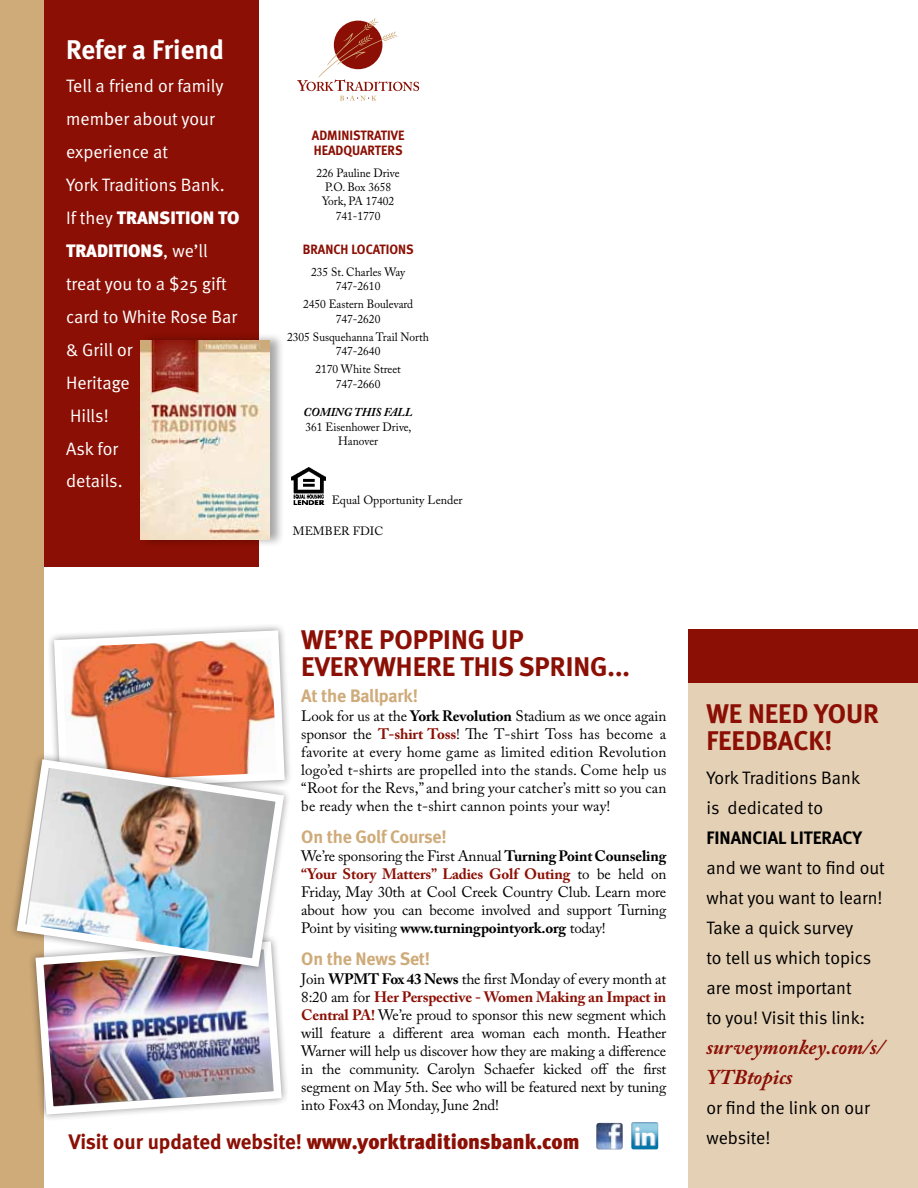
<style>
.page{position:relative;width:918px;height:1188px;background:#fff}
.page>*{position:absolute;margin:0;border:0;box-sizing:border-box;transform-origin:0 0}
.t1{font:700 27px/27px "Meta";color:#8b0f04}
.t2{font:700 27px "Meta";color:#fff}
.t3{font:900 21px "Meta";color:#8b0f04}
.t4{font:italic 700 21px/30px "Adobe Caslon Pro";color:#8b0f04}
.t5{font:18px/30px "Meta Normal";color:#000}
.t6{font:18px/33px "Meta Normal";color:#fff}
.t7{font:700 18px "Meta";letter-spacing:-.01em;color:#cfab7a}
.t8{font:900 18px/33px "Meta";color:#fff}
.t9{font:700 18px "Meta";color:#000}
.t10{font:15px/18px "Adobe Caslon Pro";letter-spacing:-.01em;color:#000;text-align:justify}
.t11{font:700 13.5px/15px "Meta";color:#8b0f04;scale:.95 1}
.t12{font:12px/14.4px "Adobe Caslon Pro";color:#000;text-align:center;scale:.95 1}
.t13{font:12px "Adobe Caslon Pro";color:#000}
.t14{font:italic 700 12px "Adobe Caslon Pro";color:#000;scale:.95 1}
.s1{font-family:"Meta Normal";font-weight:400}
.s2{font-weight:700}
.s3{font-weight:700;color:#8b0f04}
</style>
<div class="page">
<div style="left:688px;top:654px;width:230px;height:534px;background:#e4d0b5"></div>
<div style="left:688px;top:629px;width:230px;height:54px;background:#8b0f04"></div>
<svg style="left:297px;top:18px;width:122px;height:83px"></svg>
<div style="left:42px;top:0;width:217px;height:567px;background:#8b0f04"></div>
<img style="left:292px;top:468px;width:33px;height:36px">
<div style="left:0;top:0;width:43px;height:1188px;background:#cfab7a"></div>
<img style="left:596px;top:1123px;width:27px;height:27px">
<img style="left:631px;top:1122px;width:27px;height:27px">
<div style="left:28px;top:934px;width:262px;height:188px;background:#000;opacity:.45"></div>
<img style="left:32px;top:975px;width:254px;height:144px">
<svg style="left:50px;top:626px;width:239px;height:126px"></svg>
<div style="left:9px;top:752px;width:283px;height:223px;background:#000;opacity:.45"></div>
<img style="left:13px;top:755px;width:275px;height:216px">
<div style="left:140px;top:332px;width:145px;height:216px;background:#000;opacity:.35"></div>
<img style="left:141px;top:340px;width:129px;height:200px">
<h1 class="t2" style="left:66px;top:33px;width:159px">Refer a Friend</h1>
<p class="t6" style="left:66px;top:69px;width:160px">Tell a friend or family member about your experience at<br>York Traditions Bank.</p>
<p class="t8" style="left:66px;top:201px;width:175px"><span class="s1">If they</span> TRANSITION TO<br>TRADITIONS<span class="s1">, we’ll</span></p>
<p class="t6" style="left:66px;top:267px;width:173px">treat you to a $25 gift card to White Rose Bar &amp; Grill or<br>Heritage<br>Hills!<br>Ask for<br>details.</p>
<p class="t11" style="left:312px;top:127px;width:99px">ADMINISTRATIVE<br>HEADQUARTERS</p>
<p class="t12" style="left:317px;top:165px;width:89px">226 Pauline Drive<br>P.O. Box 3658<br>York, PA 17402<br>741-1770</p>
<p class="t11" style="left:303px;top:242px;width:118px">BRANCH LOCATIONS</p>
<p class="t12" style="left:311px;top:265px;width:100px">235 St. Charles Way<br>747-2610</p>
<p class="t12" style="left:303px;top:297px;width:118px">2450 Eastern Boulevard<br>747-2620</p>
<p class="t12" style="left:287px;top:329px;width:151px">2305 Susquehanna Trail North<br>747-2640</p>
<p class="t12" style="left:315px;top:362px;width:92px">2170 White Street<br>747-2660</p>
<p class="t14" style="left:304px;top:405px;width:116px">COMING THIS FALL</p>
<p class="t12" style="left:306px;top:419px;width:113px">361 Eisenhower Drive,<br>Hanover</p>
<p class="t13" style="left:332px;top:493px;width:133px">Equal Opportunity Lender</p>
<p class="t13" style="left:293px;top:524px;width:88px">member fdic</p>
<h1 class="t1" style="left:301px;top:626px;width:330px">WE’RE POPPING UP<br>EVERYWHERE THIS SPRING...</h1>
<p class="t7" style="left:301px;top:686px;width:118px">At the Ballpark!</p>
<p class="t10" style="left:301px;top:707px;width:367px">Look for us at the <span class="s2">York Revolution</span> Stadium as we once again sponsor the <span class="s3">T-shirt Toss</span>! The T-shirt Toss has become a favorite at every home game as limited edition Revolution logo’ed t-shirts are propelled into the stands. Come help us “Root for the Revs,” and bring your catcher’s mitt so you can be ready when the t-shirt cannon points your way!</p>
<p class="t7" style="left:301px;top:826px;width:147px">On the Golf Course!</p>
<p class="t10" style="left:301px;top:847px;width:367px">We’re sponsoring the First Annual <span class="s2">Turning Point Counseling </span><span class="s3">“Your Story Matters” Ladies Golf Outing</span> to be held on Friday, May 30th at Cool Creek Country Club. Learn more about how you can become involved and support Turning Point by visiting <span class="s2">www.turningpointyork.org</span> today!</p>
<p class="t7" style="left:301px;top:948px;width:130px">On the News Set!</p>
<p class="t10" style="left:301px;top:970px;width:367px">Join <span class="s2">WPMT Fox 43 News</span> the first Monday of every month at 8:20 am for <span class="s3">Her Perspective - Women Making an Impact in Central PA!</span> We’re proud to sponsor this new segment which will feature a different area woman each month. Heather Warner will help us discover how they are making a difference in the community. Carolyn Schaefer kicked off the first segment on May 5th. See who will be featured next by tuning into Fox43 on Monday, June 2nd!</p>
<h2 class="t3" style="left:69px;top:1129px;width:512px"><span class="s2">Visit our updated website!</span> www.yorktraditionsbank.com</h2>
<h1 class="t1" style="left:706px;top:700px;width:174px">WE NEED YOUR<br>FEEDBACK!</h1>
<p class="t5" style="left:706px;top:763px;width:155px">York Traditions Bank is dedicated to</p>
<p class="t9" style="left:706px;top:827px;width:157px">FINANCIAL LITERACY</p>
<p class="t5" style="left:706px;top:853px;width:180px">and we want to find out what you want to learn!<br>Take a quick survey<br>to tell us which topics are most important<br>to you! Visit this link:</p>
<h2 class="t4" style="left:706px;top:1032px;width:179px">surveymonkey.com/s/<br>YTBtopics</h2>
<p class="t5" style="left:706px;top:1093px;width:165px">or find the link on our website!</p>
</div>
